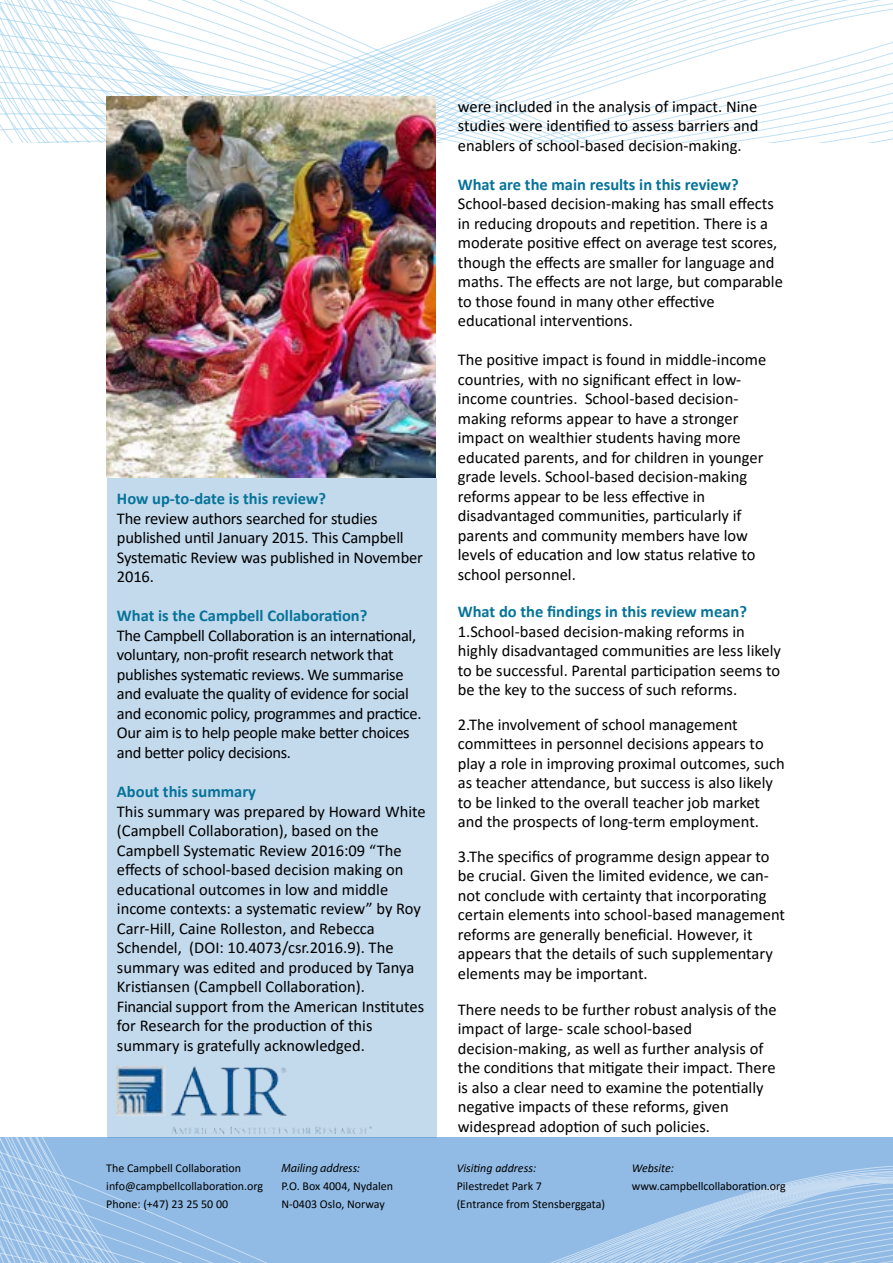
<style>
.page{position:relative;width:893px;height:1263px;background:#fff}
.page>*{position:absolute;margin:0;border:0;box-sizing:border-box;transform-origin:0 0}
.t1{font:16.5px/19.5px "Calibri";color:#000}
.t2{font:16.5px/19.5px "Calibri";letter-spacing:-.02em;color:#000}
.t3{font:700 16.5px "Calibri";color:#067399}
.t4{font:12px/18px "Calibri";color:#000}
.t5{font:italic 12px "Calibri";color:#000}
.t6{font:italic 12px "Myriad Pro";color:#000}
</style>
<div class="page">
<svg style="left:0;top:0;width:893px;height:142px"></svg>
<svg style="left:0;top:1138px;width:893px;height:125px;background:#96bee6"></svg>
<img style="left:106px;top:97px;width:330px;height:381px">
<div style="left:107px;top:478px;width:330px;height:660px;background:#c3d9ec"></div>
<img style="left:117px;top:1067px;width:254px;height:67px">
<p class="t3" style="left:117px;top:487px;width:211px">How up-to-date is this review?</p>
<p class="t1" style="left:117px;top:508px;width:308px">The review authors searched for studies published until January 2015. This Campbell Systematic Review was published in November 2016.</p>
<p class="t3" style="left:117px;top:604px;width:252px">What is the Campbell Collaboration?</p>
<p class="t2" style="left:117px;top:625px;width:306px">The Campbell Collaboration is an international, voluntary, non-profit research network that publishes systematic reviews. We summarise and evaluate the quality of evidence for social and economic policy, programmes and practice.<br>Our aim is to help people make better choices and better policy decisions.</p>
<p class="t3" style="left:117px;top:780px;width:141px">About this summary</p>
<p class="t1" style="left:117px;top:801px;width:310px">This summary was prepared by Howard White (Campbell Collaboration), based on the Campbell Systematic Review 2016:09 “The effects of school-based decision making on educational outcomes in low and middle income contexts: a systematic review” by Roy Carr-Hill, Caine Rolleston, and Rebecca Schendel, (DOI: 10.4073/csr.2016.9). The summary was edited and produced by Tanya Kristiansen (Campbell Collaboration).<br>Financial support from the American Institutes for Research for the production of this summary is gratefully acknowledged.</p>
<p class="t4" style="left:106px;top:1159px;width:158px">The Campbell Collaboration info@campbellcollaboration.org<br>Phone: (+47) 23 25 50 00</p>
<p class="t6" style="left:281px;top:1161px;width:80px">Mailing address:</p>
<p class="t4" style="left:281px;top:1177px;width:113px">P.O. Box 4004, Nydalen<br>N-0403 Oslo, Norway</p>
<p class="t1" style="left:458px;top:96px;width:302px;text-align:justify">were included in the analysis of impact. Nine studies were identified to assess barriers and enablers of school-based decision-making.</p>
<p class="t3" style="left:458px;top:172px;width:282px">What are the main results in this review?</p>
<p class="t1" style="left:458px;top:193px;width:327px">School-based decision-making has small effects in reducing dropouts and repetition. There is a moderate positive effect on average test scores, though the effects are smaller for language and maths. The effects are not large, but comparable to those found in many other effective educational interventions.</p>
<p class="t1" style="left:458px;top:349px;width:310px">The positive impact is found in middle-income countries, with no significant effect in low&shy;income countries. School-based decision&shy;making reforms appear to have a stronger impact on wealthier students having more educated parents, and for children in younger grade levels. School-based decision-making reforms appear to be less effective in disadvantaged communities, particularly if parents and community members have low levels of education and low status relative to school personnel.</p>
<p class="t3" style="left:458px;top:600px;width:291px">What do the findings in this review mean?</p>
<p class="t1" style="left:458px;top:621px;width:325px">1.School-based decision-making reforms in highly disadvantaged communities are less likely to be successful. Parental participation seems to be the key to the success of such reforms.</p>
<p class="t1" style="left:458px;top:714px;width:328px">2.The involvement of school management committees in personnel decisions appears to play a role in improving proximal outcomes, such as teacher attendance, but success is also likely to be linked to the overall teacher job market and the prospects of long-term employment.</p>
<p class="t1" style="left:458px;top:846px;width:329px">3.The specifics of programme design appear to be crucial. Given the limited evidence, we can&shy;not conclude with certainty that incorporating certain elements into school-based management reforms are generally beneficial. However, it appears that the details of such supplementary elements may be important.</p>
<p class="t1" style="left:458px;top:999px;width:320px">There needs to be further robust analysis of the impact of large- scale school-based decision-making, as well as further analysis of the conditions that mitigate their impact. There is also a clear need to examine the potentially negative impacts of these reforms, given widespread adoption of such policies.</p>
<p class="t5" style="left:457px;top:1160px;width:81px">Visiting address:</p>
<p class="t4" style="left:457px;top:1177px;width:150px">Pilestredet Park 7<br>(Entrance from Stensberggata)</p>
<p class="t5" style="left:632px;top:1160px;width:44px">Website:</p>
<p class="t4" style="left:632px;top:1177px;width:155px">www.campbellcollaboration.org</p>
</div>
